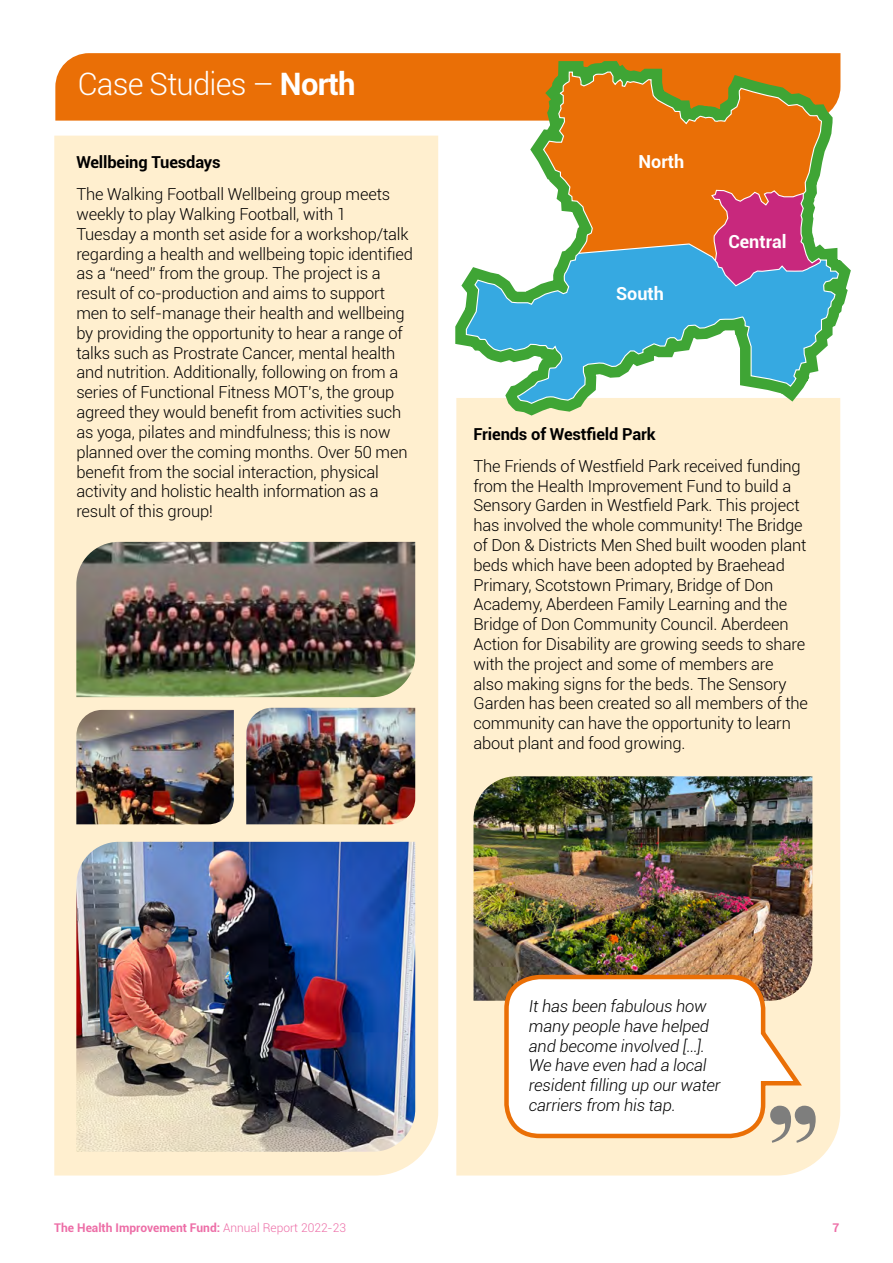
<style>
.page{position:relative;width:893px;height:1263px;background:#fff}
.page>*{position:absolute;margin:0;border:0;box-sizing:border-box;transform-origin:0 0}
.t1{font:900 108.9px "Bauer Bodoni Std";color:#7e7e7d}
.t2{font:300 30.9px "Roboto";letter-spacing:-.025em;color:#fff}
.t3{font:700 18px "Roboto";color:#fff}
.t4{font:300 16.5px/19.8px "Roboto";letter-spacing:-.01em;color:#000}
.t5{font:italic 300 16.5px/19.8px "Roboto";letter-spacing:-.01em;color:#000}
.t6{font:700 16.5px "Roboto";letter-spacing:-.01em;color:#000}
.t7{font:700 12px "Roboto";color:#ed6ea7}
.s1{font-weight:700}
.s2{font-weight:300}
</style>
<div class="page">
<div style="left:54px;top:136px;width:384px;height:1039px;background:#ffefcf"></div>
<div style="left:456px;top:945px;width:384px;height:230px;background:#ffefcf"></div>
<div style="left:55px;top:53px;width:389px;height:68px;background:#ea6f06"></div>
<svg style="left:444px;top:53px;width:407px;height:892px"></svg>
<svg style="left:542px;top:71px;width:280px;height:172px;background:#d27925"></svg>
<svg style="left:465px;top:243px;width:375px;height:162px"></svg>
<img style="left:76px;top:542px;width:339px;height:155px">
<img style="left:473px;top:776px;width:339px;height:225px">
<svg style="left:502px;top:972px;width:304px;height:168px"></svg>
<img style="left:76px;top:842px;width:339px;height:310px">
<img style="left:76px;top:710px;width:158px;height:114px">
<img style="left:246px;top:708px;width:169px;height:116px">
<p class="t2" style="left:78px;top:63px;width:279px">Case Studies – <span class="s1">North</span></p>
<p class="t6" style="left:76px;top:151px;width:146px">Wellbeing Tuesdays</p>
<p class="t4" style="left:76px;top:184px;width:338px">The Walking Football Wellbeing group meets weekly to play Walking Football, with 1<br>Tuesday a month set aside for a workshop/talk regarding a health and wellbeing topic identified as a “need” from the group. The project is a result of co-production and aims to support men to self-manage their health and wellbeing by providing the opportunity to hear a range of talks such as Prostrate Cancer, mental health and nutrition. Additionally, following on from a series of Functional Fitness MOT’s, the group agreed they would benefit from activities such as yoga, pilates and mindfulness; this is now planned over the coming months. Over 50 men benefit from the social interaction, physical activity and holistic health information as a result of this group!</p>
<p class="t3" style="left:639px;top:149px;width:47px">North</p>
<p class="t3" style="left:616px;top:281px;width:49px">South</p>
<p class="t3" style="left:728px;top:228px;width:60px">Central</p>
<p class="t6" style="left:473px;top:422px;width:184px">Friends of Westfield Park</p>
<p class="t4" style="left:473px;top:455px;width:336px">The Friends of Westfield Park received funding from the Health Improvement Fund to build a Sensory Garden in Westfield Park. This project has involved the whole community! The Bridge of Don &amp; Districts Men Shed built wooden plant beds which have been adopted by Braehead Primary, Scotstown Primary, Bridge of Don Academy, Aberdeen Family Learning and the Bridge of Don Community Council. Aberdeen Action for Disability are growing seeds to share with the project and some of members are<br>also making signs for the beds. The Sensory Garden has been created so all members of the community can have the opportunity to learn about plant and food growing.</p>
<p class="t5" style="left:529px;top:996px;width:193px">It has been fabulous how many people have helped and become involved […].<br>We have even had a local resident filling up our water carriers from his tap.</p>
<p class="t1" style="left:826px;top:1168px;width:68px;rotate:-180deg">“</p>
<p class="t7" style="left:54px;top:1219px;width:293px">The Health Improvement Fund: <span class="s2">Annual Report 2022-23</span></p>
<p class="t7" style="left:832px;top:1219px;width:8px">7</p>
</div>
